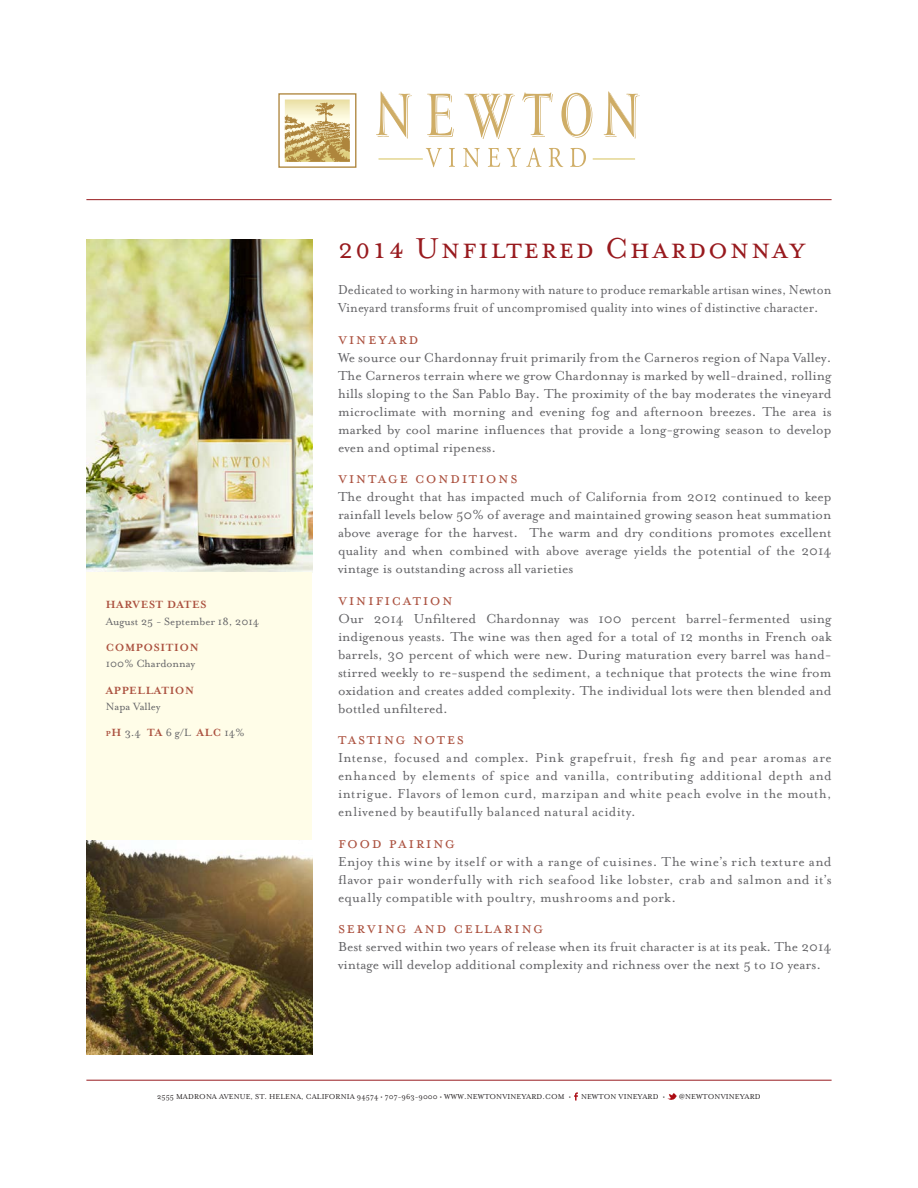
<style>
.page{position:relative;width:918px;height:1188px;background:#fff}
.page>*{position:absolute;margin:0;border:0;box-sizing:border-box;transform-origin:0 0}
.t1{font:33px "Mrs Eaves Small Caps";letter-spacing:.05em;color:#981a1e}
.t2{font:18px "Mrs Eaves Small Caps";letter-spacing:.08em;color:#ab513f}
.t3{font:15px/18px "Mrs Eaves Roman";color:#636366;text-align:justify}
.t4{font:15px/18px "Mrs Eaves Roman";color:#636366;scale:.93 1}
.t5{font:12px/26.2px "Mrs Eaves Roman";color:#636366}
.t6{font:700 12px "Mrs Eaves";letter-spacing:.05em;color:#ab513f}
.t7{font:8.25px "Mrs Eaves Roman";letter-spacing:.01em;color:#231f20}
.s1{font-family:"Mrs Eaves";font-weight:700;font-size:8.4px;color:#ab513f}
.s2{font-family:"Mrs Eaves";font-weight:700;color:#ab513f}
</style>
<div class="page">
<svg style="left:376px;top:91px;width:36px;height:47px"></svg>
<svg style="left:427px;top:94px;width:27px;height:43px"></svg>
<svg style="left:464px;top:94px;width:51px;height:45px"></svg>
<svg style="left:522px;top:92px;width:31px;height:45px"></svg>
<svg style="left:561px;top:93px;width:31px;height:45px"></svg>
<svg style="left:604px;top:91px;width:36px;height:47px"></svg>
<div style="left:278px;top:93px;width:78px;height:75px;border:1px solid #ae853c"></div>
<div style="left:285px;top:100px;width:65px;height:62px;background:#ece1a8"></div>
<img style="left:285px;top:103px;width:65px;height:59px">
<hr style="left:593px;top:158px;width:42px;height:2px;background:#dfcf7f">
<hr style="left:379px;top:158px;width:44px;height:2px;background:#dfcf7f">
<svg style="left:426px;top:148px;width:16px;height:19px"></svg>
<svg style="left:449px;top:148px;width:6px;height:19px"></svg>
<svg style="left:463px;top:148px;width:17px;height:19px"></svg>
<svg style="left:488px;top:148px;width:12px;height:19px"></svg>
<svg style="left:507px;top:148px;width:35px;height:19px"></svg>
<svg style="left:549px;top:148px;width:14px;height:19px"></svg>
<svg style="left:570px;top:148px;width:16px;height:19px"></svg>
<hr style="left:86px;top:199px;width:746px;height:1px;background:#981a1e">
<hr style="left:86px;top:1080px;width:746px;height:1px;background:#981a1e">
<svg style="left:574px;top:1092px;width:4px;height:9px"></svg>
<svg style="left:667px;top:1093px;width:10px;height:7px"></svg>
<img style="left:86px;top:240px;width:226px;height:332px">
<div style="left:86px;top:572px;width:226px;height:268px;background:#fffde8"></div>
<img style="left:86px;top:840px;width:226px;height:214px">
<p class="t6" style="left:106px;top:598px;width:102px">HARVEST DATES</p>
<p class="t5" style="left:106px;top:608px;width:155px">August 25 - September 18, 2014</p>
<p class="t6" style="left:106px;top:640px;width:94px">COMPOSITION</p>
<p class="t5" style="left:106px;top:651px;width:91px">100% Chardonnay</p>
<p class="t6" style="left:106px;top:683px;width:90px">APPELLATION</p>
<p class="t5" style="left:106px;top:694px;width:140px">Napa Valley<br><span class="s1">p</span><span class="s2">H</span> 3.4 <span class="s2">TA</span> 6 g/L <span class="s2">ALC</span> 14%</p>
<h1 class="t1" style="left:338px;top:231px;width:469px">2014 Unfiltered Chardonnay</h1>
<p class="t4" style="left:338px;top:281px;width:532px">Dedicated to working in harmony with nature to produce remarkable artisan wines, Newton<br>Vineyard transforms fruit of uncompromised quality into wines of distinctive character.</p>
<p class="t2" style="left:338px;top:329px;width:82px">vineyard</p>
<p class="t3" style="left:338px;top:349px;width:495px">We source our Chardonnay fruit primarily from the Carneros region of Napa Valley.<br>The Carneros terrain where we grow Chardonnay is marked by well-drained, rolling hills sloping to the San Pablo Bay. The proximity of the bay moderates the vineyard microclimate with morning and evening fog and afternoon breezes. The area is marked by cool marine influences that provide a long-growing season to develop even and optimal ripeness.</p>
<p class="t2" style="left:338px;top:469px;width:181px">vintage conditions</p>
<p class="t3" style="left:338px;top:488px;width:495px">The drought that has impacted much of California from 2012 continued to keep rainfall levels below 50% of average and maintained growing season heat summation above average for the harvest. The warm and dry conditions promotes excellent quality and when combined with above average yields the potential of the 2014 vintage is outstanding across all varieties</p>
<p class="t2" style="left:338px;top:590px;width:116px">vinification</p>
<p class="t3" style="left:338px;top:610px;width:495px">Our 2014 Unfiltered Chardonnay was 100 percent barrel-fermented using indigenous yeasts. The wine was then aged for a total of 12 months in French oak barrels, 30 percent of which were new. During maturation every barrel was hand&shy;stirred weekly to re-suspend the sediment, a technique that protects the wine from oxidation and creates added complexity. The individual lots were then blended and bottled unfiltered.</p>
<p class="t2" style="left:338px;top:730px;width:127px">tasting notes</p>
<p class="t3" style="left:338px;top:749px;width:495px">Intense, focused and complex. Pink grapefruit, fresh fig and pear aromas are enhanced by elements of spice and vanilla, contributing additional depth and intrigue. Flavors of lemon curd, marzipan and white peach evolve in the mouth, enlivened by beautifully balanced natural acidity.</p>
<p class="t2" style="left:338px;top:833px;width:118px">food pairing</p>
<p class="t3" style="left:338px;top:853px;width:495px">Enjoy this wine by itself or with a range of cuisines. The wine’s rich texture and flavor pair wonderfully with rich seafood like lobster, crab and salmon and it’s equally compatible with poultry, mushrooms and pork.</p>
<p class="t2" style="left:338px;top:919px;width:207px">serving and cellaring</p>
<p class="t3" style="left:338px;top:938px;width:495px">Best served within two years of release when its fruit character is at its peak. The 2014 vintage will develop additional complexity and richness over the next 5 to 10 years.</p>
<p class="t7" style="left:157px;top:1092px;width:509px">2555 MADRONA AVENUE, ST. HELENA, CALIFORNIA 94574 • 707-963-9000 • WWW.NEWTONVINEYARD.COM • NEWTON VINEYARD •</p>
<p class="t7" style="left:679px;top:1092px;width:83px">@NEWTONVINEYARD</p>
</div>
